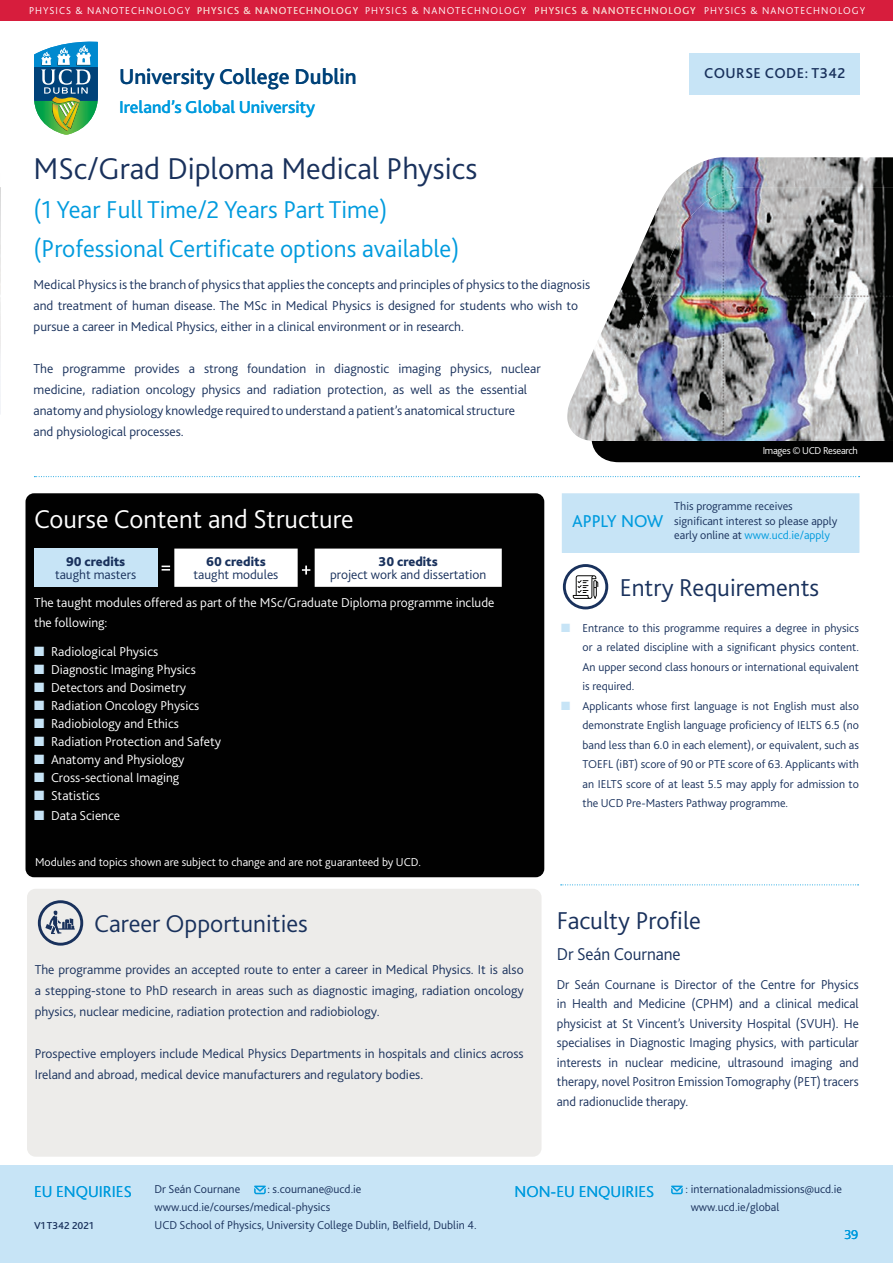
<style>
.page{position:relative;width:893px;height:1263px;background:#fff}
.page>*{position:absolute;margin:0;border:0;box-sizing:border-box;transform-origin:0 0}
.t1{font:300 31.5px "Bliss 2";color:#19315c}
.t2{font:300 27px "Bliss 2";color:#fff}
.t3{font:300 25.5px/39px "Bliss 2";color:#009bde}
.t4{font:300 25.5px "Bliss 2";color:#19315c}
.t5{font:500 22.5px "Bliss 2";color:#004279}
.t6{font:500 18px "Bliss 2";color:#009bde}
.t7{font:300 18px "Bliss 2";letter-spacing:-.005em;color:#19315c}
.t8{font:18px "Bliss";color:#009bde}
.t9{font:300 16.5px "Bliss 2";color:#009bde}
.t10{font:500 15px "Bliss 2";letter-spacing:.03em;color:#19315c}
.t11{font:300 13.5px/21px "Bliss 2";color:#19315c}
.t12{font:300 13.5px/19.5px "Bliss 2";color:#fff}
.t13{font:800 13.5px "Bliss 2";color:#19315c}
.t14{font:300 13.5px "Bliss 2";color:#009bde}
.t15{font:300 12px/19.5px "Bliss 2";color:#19315c}
.t16{font:300 12px "Bliss 2";color:#fff}
.t17{font:300 10.5px "Bliss 2";letter-spacing:.1em;color:#fff}
.t18{font:300 10.5px "Bliss 2";letter-spacing:-.03em;color:#fff}
.t19{font:500 10.5px "Bliss 2";color:#19315c}
.s1{color:#009bde}
.s2{color:#c7e4f6}
</style>
<div class="page">
<div style="left:0;top:0;width:893px;height:21px;background:#d71d3d"></div>
<div style="left:0;top:1165px;width:893px;height:98px;background:#c7e4f6"></div>
<svg style="left:34px;top:42px;width:64px;height:93px"></svg>
<svg style="left:34px;top:476px;width:826px;height:1px"></svg>
<img style="left:591px;top:187px;width:302px;height:275px">
<div style="left:26px;top:493px;width:518px;height:384px;background:#010101;border-radius:9px"></div>
<div style="left:563px;top:494px;width:296px;height:58px;background:#c7e4f6"></div>
<div style="left:562px;top:493px;width:297px;height:60px;border:2px solid #c7e4f6"></div>
<div style="left:27px;top:889px;width:515px;height:268px;background:#edecea;border-radius:9px"></div>
<svg style="left:38px;top:900px;width:45px;height:46px"></svg>
<svg style="left:561px;top:884px;width:298px;height:1px"></svg>
<svg style="left:563px;top:564px;width:45px;height:45px"></svg>
<svg style="left:671px;top:1185px;width:12px;height:9px"></svg>
<div style="left:689px;top:54px;width:170px;height:41px;background:#c7e4f6"></div>
<img style="left:0;top:187px;width:1px;height:220px">
<svg style="left:254px;top:1185px;width:12px;height:9px"></svg>
<div style="left:34px;top:549px;width:123px;height:38px;background:#c7e4f6"></div>
<div style="left:175px;top:549px;width:122px;height:37px;background:#fff"></div>
<div style="left:174px;top:549px;width:124px;height:38px;border:2px solid #fff"></div>
<div style="left:315px;top:549px;width:186px;height:37px;background:#fff"></div>
<div style="left:315px;top:549px;width:187px;height:38px;border:2px solid #fff"></div>
<svg style="left:162px;top:566px;width:8px;height:5px"></svg>
<svg style="left:302px;top:566px;width:8px;height:8px"></svg>
<img style="left:569px;top:157px;width:154px;height:249px">
<p class="t17" style="left:29px;top:4px;width:163px">PHYSICS &amp; NANOTECHNOLOGY</p>
<p class="t17" style="left:197px;top:4px;width:163px">PHYSICS &amp; NANOTECHNOLOGY</p>
<p class="t17" style="left:365px;top:4px;width:163px">PHYSICS &amp; NANOTECHNOLOGY</p>
<p class="t17" style="left:535px;top:4px;width:163px">PHYSICS &amp; NANOTECHNOLOGY</p>
<p class="t17" style="left:704px;top:4px;width:163px">PHYSICS &amp; NANOTECHNOLOGY</p>
<h3 class="t5" style="left:119px;top:63px;width:239px">University College Dublin</h3>
<h3 class="t6" style="left:119px;top:95px;width:198px">Ireland’s Global University</h3>
<h1 class="t1" style="left:34px;top:149px;width:445px">MSc/Grad Diploma Medical Physics</h1>
<h3 class="t3" style="left:34px;top:189px;width:427px">(1 Year Full Time/2 Years Part Time) (Professional Certificate options available)</h3>
<p class="t11" style="left:34px;top:274px;width:558px">Medical Physics is the branch of physics that applies the concepts and principles of physics to the diagnosis and treatment of human disease. The MSc in Medical Physics is designed for students who wish to pursue a career in Medical Physics, either in a clinical environment or in research.</p>
<p class="t11" style="left:34px;top:358px;width:509px">The programme provides a strong foundation in diagnostic imaging physics, nuclear medicine, radiation oncology physics and radiation protection, as well as the essential anatomy and physiology knowledge required to understand a patient’s anatomical structure<br>and physiological processes.</p>
<p class="t10" style="left:704px;top:64px;width:143px">COURSE CODE: T342</p>
<p class="t18" style="left:763px;top:444px;width:97px">Images © UCD Research</p>
<h2 class="t2" style="left:34px;top:502px;width:321px">Course Content and Structure</h2>
<h3 class="t8" style="left:572px;top:512px;width:93px">APPLY NOW</h3>
<p class="t15" style="left:674px;top:499px;width:165px;line-height:14.4px">This programme receives significant interest so please apply early online at <span class="s1">www.ucd.ie/apply</span></p>
<p class="t13" style="left:66px;top:553px;width:61px">90 credits</p>
<p class="t11" style="left:55px;top:564px;width:83px">taught masters</p>
<p class="t13" style="left:206px;top:553px;width:61px">60 credits</p>
<p class="t11" style="left:194px;top:564px;width:86px">taught modules</p>
<p class="t13" style="left:379px;top:553px;width:61px">30 credits</p>
<p class="t11" style="left:330px;top:564px;width:157px">project work and dissertation</p>
<p class="t12" style="left:34px;top:592px;width:462px">The taught modules offered as part of the MSc/Graduate Diploma programme include the following:</p>
<p class="t12" style="left:34px;top:642px;width:126px"><span class="s2">■</span> Radiological Physics</p>
<p class="t12" style="left:34px;top:660px;width:163px"><span class="s2">■</span> Diagnostic Imaging Physics</p>
<p class="t12" style="left:34px;top:678px;width:153px"><span class="s2">■</span> Detectors and Dosimetry</p>
<p class="t12" style="left:34px;top:696px;width:167px"><span class="s2">■</span> Radiation Oncology Physics</p>
<p class="t12" style="left:34px;top:714px;width:146px"><span class="s2">■</span> Radiobiology and Ethics</p>
<p class="t12" style="left:34px;top:732px;width:189px"><span class="s2">■</span> Radiation Protection and Safety</p>
<p class="t12" style="left:34px;top:750px;width:152px"><span class="s2">■</span> Anatomy and Physiology</p>
<p class="t12" style="left:34px;top:768px;width:147px"><span class="s2">■</span> Cross-sectional Imaging</p>
<p class="t12" style="left:34px;top:786px;width:67px"><span class="s2">■</span> Statistics</p>
<p class="t12" style="left:34px;top:805px;width:88px"><span class="s2">■</span> Data Science</p>
<p class="t16" style="left:35px;top:854px;width:387px">Modules and topics shown are subject to change and are not guaranteed by UCD.</p>
<h3 class="t4" style="left:94px;top:907px;width:215px">Career Opportunities</h3>
<p class="t11" style="left:35px;top:958px;width:491px;text-align:justify">The programme provides an accepted route to enter a career in Medical Physics. It is also a stepping-stone to PhD research in areas such as diagnostic imaging, radiation oncology physics, nuclear medicine, radiation protection and radiobiology.</p>
<p class="t11" style="left:35px;top:1042px;width:490px">Prospective employers include Medical Physics Departments in hospitals and clinics across<br>Ireland and abroad, medical device manufacturers and regulatory bodies.</p>
<h3 class="t4" style="left:620px;top:571px;width:201px">Entry Requirements</h3>
<p class="t15" style="left:583px;top:618px;width:278px;text-align:justify;text-indent:-21px"><span class="s2">■</span> Entrance to this programme requires a degree in physics or a related discipline with a significant physics content.<br>An upper second class honours or international equivalent is required.</p>
<p class="t15" style="left:583px;top:696px;width:278px;text-align:justify;text-indent:-21px"><span class="s2">■</span> Applicants whose first language is not English must also demonstrate English language proficiency of IELTS 6.5 (no band less than 6.0 in each element), or equivalent, such as TOEFL (iBT) score of 90 or PTE score of 63. Applicants with an IELTS score of at least 5.5 may apply for admission to the UCD Pre-Masters Pathway programme.</p>
<h3 class="t4" style="left:557px;top:904px;width:146px">Faculty Profile</h3>
<h3 class="t7" style="left:557px;top:943px;width:125px">Dr Seán Cournane</h3>
<p class="t11" style="left:557px;top:974px;width:303px;line-height:19.5px;text-align:justify">Dr Seán Cournane is Director of the Centre for Physics in Health and Medicine (CPHM) and a clinical medical physicist at St Vincent’s University Hospital (SVUH). He specialises in Diagnostic Imaging physics, with particular interests in nuclear medicine, ultrasound imaging and therapy, novel Positron Emission Tomography (PET) tracers and radionuclide therapy.</p>
<p class="t9" style="left:34px;top:1181px;width:99px">EU ENQUIRIES</p>
<p class="t9" style="left:514px;top:1181px;width:141px">NON-EU ENQUIRIES</p>
<p class="t15" style="left:691px;top:1180px;width:153px;line-height:18px;text-indent:-5px">: internationaladmissions@ucd.ie www.ucd.ie/global</p>
<p class="t15" style="left:155px;top:1180px;width:208px;line-height:18px;text-indent:113px">: s.cournane@ucd.ie www.ucd.ie/courses/medical-physics</p>
<p class="t15" style="left:155px;top:1179px;width:87px">Dr Seán Cournane</p>
<p class="t19" style="left:34px;top:1219px;width:61px">V1 T342 2021</p>
<p class="t15" style="left:155px;top:1215px;width:324px">UCD School of Physics, University College Dublin, Belfield, Dublin 4.</p>
<p class="t14" style="left:844px;top:1226px;width:15px">39</p>
</div>
